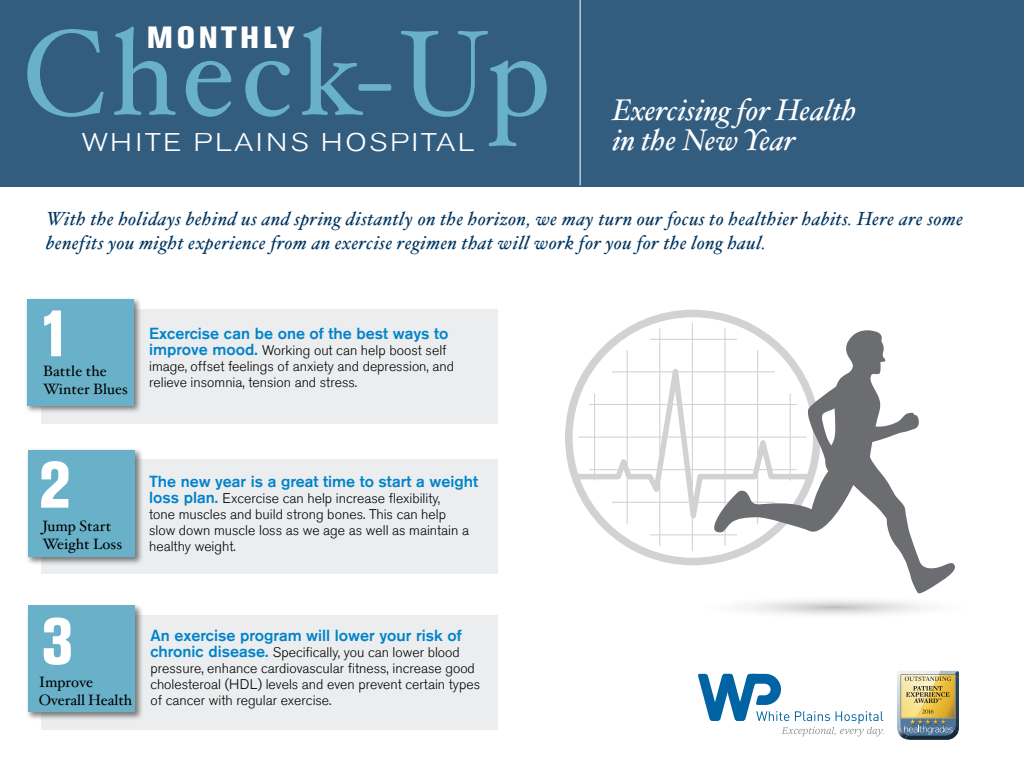
<style>
.page{position:relative;width:1024px;height:768px;background:#fff}
.page>*{position:absolute;margin:0;border:0;box-sizing:border-box;transform-origin:0 0}
.t1{font:120.8px "Hoefler Txt";letter-spacing:.05em;color:#69b1c9;scale:.95 1}
.t2{font:800 condensed 64.8px "Akzidenz Grotesk Std";color:#fff}
.t3{font:800 condensed 30.6px "Akzidenz Grotesk Std";letter-spacing:.1em;color:#fff;scale:1.11 1}
.t4{font:italic 30px/30px "Hoefler Txt";color:#fff}
.t5{font:300 25.5px "Akzidenz Grotesk Std";letter-spacing:.075em;color:#fff;scale:1.18 1}
.t6{font:italic 19px/24px "Hoefler Txt";letter-spacing:.025em;color:#003560}
.t7{font:500 16px "Akzidenz Grotesk Std";color:#0083ca}
.t8{font:15px/18px "Hoefler Txt";letter-spacing:.01em;color:#000}
.t9{font:300 14px/16px "Akzidenz Grotesk Std";color:#000}
.s1{font-weight:500;font-size:16px;color:#0083ca}
</style>
<div class="page">
<div style="left:0;top:0;width:1024px;height:187px;background:#335d7f"></div>
<hr style="left:580px;top:0;width:1px;height:185px;background:#fff">
<div style="left:42px;top:459px;width:456px;height:114px;background:#ebedee"></div>
<div style="left:26px;top:448px;width:118px;height:118px;background:#000;opacity:.5"></div>
<div style="left:28px;top:450px;width:107px;height:107px;background:#69b1c9"></div>
<div style="left:42px;top:615px;width:456px;height:115px;background:#ebedee"></div>
<div style="left:26px;top:603px;width:118px;height:118px;background:#000;opacity:.5"></div>
<div style="left:28px;top:605px;width:107px;height:107px;background:#69b1c9"></div>
<div style="left:42px;top:310px;width:456px;height:114px;background:#ebedee"></div>
<div style="left:24px;top:296px;width:118px;height:118px;background:#000;opacity:.5"></div>
<div style="left:27px;top:299px;width:107px;height:106px;background:#69b1c9"></div>
<svg style="left:698px;top:674px;width:185px;height:63px"></svg>
<img style="left:897px;top:671px;width:62px;height:69px">
<svg style="left:565px;top:310px;width:193px;height:255px"></svg>
<svg style="left:741px;top:599px;width:188px;height:16px"></svg>
<svg style="left:709px;top:328px;width:246px;height:266px"></svg>
<p class="t3" style="left:147px;top:19px;width:135px">MONTHLY</p>
<p class="t1" style="left:22px;top:-16px;width:558px">Check-Up</p>
<p class="t5" style="left:82px;top:128px;width:335px">WHITE PLAINS HOSPITAL</p>
<p class="t4" style="left:612px;top:95px;width:246px">Exercising for Health in the New Year</p>
<p class="t6" style="left:46px;top:207px;width:918px">With the holidays behind us and spring distantly on the horizon, we may turn our focus to healthier habits. Here are some benefits you might experience from an exercise regimen that will work for you for the long haul.</p>
<p class="t2" style="left:39px;top:296px;width:34px">1</p>
<p class="t8" style="left:43px;top:361px;width:86px">Battle the<br>Winter Blues</p>
<p class="t7" style="left:149px;top:323px;width:301px">Excercise can be one of the best ways to</p>
<p class="t9" style="left:149px;top:342px;width:307px"><span class="s1">improve mood.</span> Working out can help boost self image, offset feelings of anxiety and depression, and relieve insomnia, tension and stress.</p>
<p class="t2" style="left:39px;top:448px;width:34px">2</p>
<p class="t8" style="left:42px;top:517px;width:81px">Jump Start<br>Weight Loss</p>
<p class="t7" style="left:149px;top:472px;width:331px">The new year is a great time to start a weight</p>
<p class="t9" style="left:149px;top:491px;width:322px"><span class="s1">loss plan.</span> Excercise can help increase flexibility, tone muscles and build strong bones. This can help slow down muscle loss as we age as well as maintain a healthy weight.</p>
<p class="t2" style="left:41px;top:604px;width:34px">3</p>
<p class="t8" style="left:39px;top:673px;width:95px">Improve<br>Overall Health</p>
<p class="t7" style="left:151px;top:626px;width:313px">An exercise program will lower your risk of</p>
<p class="t9" style="left:151px;top:644px;width:331px"><span class="s1">chronic disease.</span> Specifically, you can lower blood pressure, enhance cardiovascular fitness, increase good cholesteroal (HDL) levels and even prevent certain types of cancer with regular exercise.</p>
</div>
